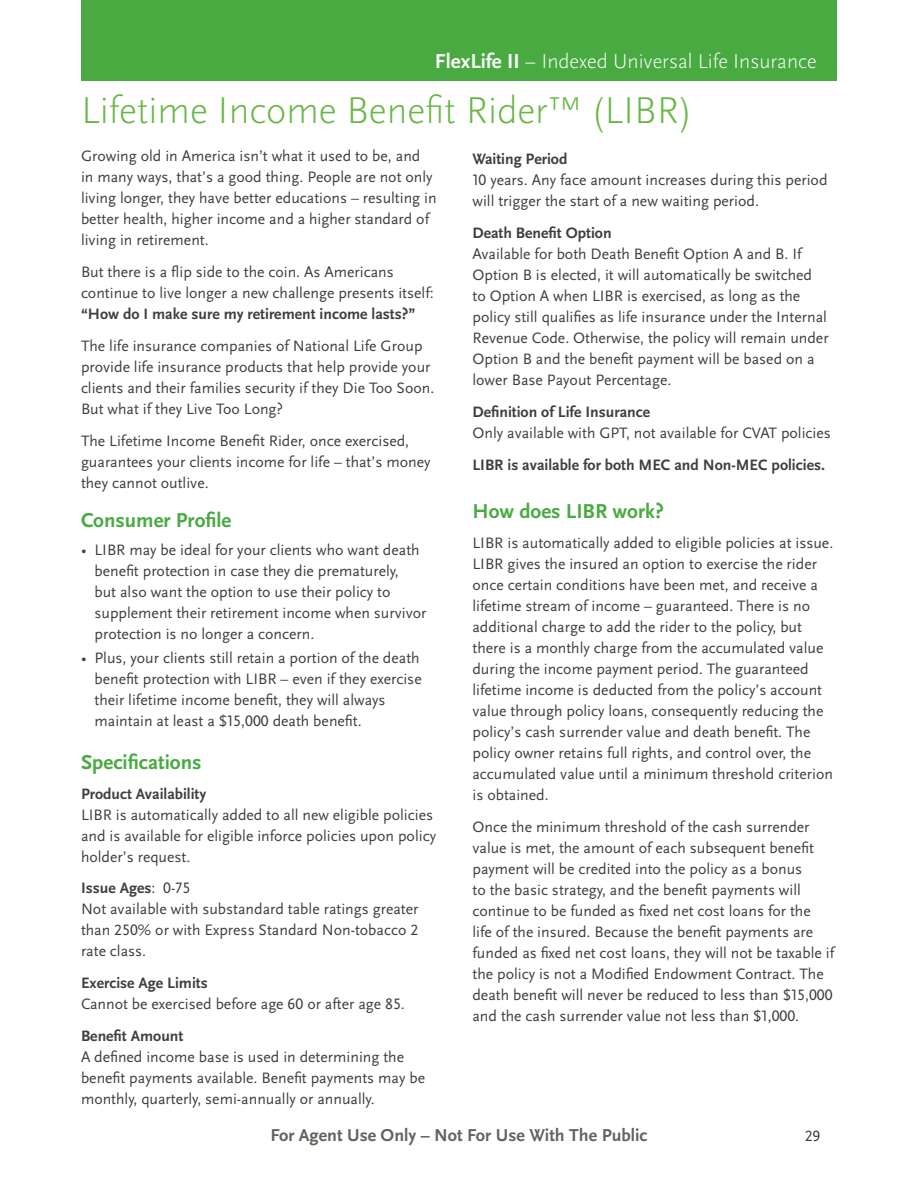
<style>
.page{position:relative;width:918px;height:1188px;background:#fff}
.page>*{position:absolute;margin:0;border:0;box-sizing:border-box;transform-origin:0 0}
.t1{font:300 39px "Scala Sans OT";color:#68b745}
.t2{font:700 21px "Scala Sans OT";color:#49aa42}
.t3{font:300 21px "Scala Sans OT";color:#fff}
.t4{font:700 18px "Scala Sans OT";color:#62645c}
.Body{font:15.75px/21px "Scala Sans OT";color:#3f403c}
.Body-2{font:700 15.75px "Scala Sans OT";color:#3f403c}
.s1{font-weight:700}
</style>
<div class="page">
<div style="left:81px;top:0;width:756px;height:81px;background:#49aa42"></div>
<h2 class="t3" style="left:435px;top:48px;width:383px"><span class="s1">FlexLife II</span> – Indexed Universal Life Insurance</h2>
<h1 class="t1" style="left:81px;top:87px;width:613px">Lifetime Income Benefit Rider™ (LIBR)</h1>
<p class="Body" style="left:81px;top:146px;width:357px">Growing old in America isn’t what it used to be, and in many ways, that’s a good thing. People are not only living longer, they have better educations – resulting in better health, higher income and a higher standard of living in retirement.</p>
<p class="Body" style="left:81px;top:262px;width:354px">But there is a flip side to the coin. As Americans continue to live longer a new challenge presents itself: <span class="s1">“How do I make sure my retirement income lasts?”</span></p>
<p class="Body" style="left:81px;top:335px;width:353px">The life insurance companies of National Life Group provide life insurance products that help provide your clients and their families security if they Die Too Soon.<br>But what if they Live Too Long?</p>
<p class="Body" style="left:81px;top:430px;width:351px">The Lifetime Income Benefit Rider, once exercised, guarantees your clients income for life – that’s money they cannot outlive.</p>
<h2 class="t2" style="left:81px;top:508px;width:152px">Consumer Profile</h2>
<p class="Body" style="left:94px;top:539px;width:333px;text-indent:-14px">• LIBR may be ideal for your clients who want death benefit protection in case they die prematurely,<br>but also want the option to use their policy to supplement their retirement income when survivor protection is no longer a concern.</p>
<p class="Body" style="left:94px;top:647px;width:329px;text-indent:-14px">• Plus, your clients still retain a portion of the death benefit protection with LIBR – even if they exercise their lifetime income benefit, they will always maintain at least a $15,000 death benefit.</p>
<h2 class="t2" style="left:81px;top:750px;width:122px">Specifications</h2>
<p class="Body" style="left:81px;top:783px;width:357px"><span class="s1">Product Availability<br></span>LIBR is automatically added to all new eligible policies and is available for eligible inforce policies upon policy holder’s request.</p>
<p class="Body" style="left:81px;top:878px;width:339px"><span class="s1">Issue Ages</span>: 0-75<br>Not available with substandard table ratings greater than 250% or with Express Standard Non-tobacco 2 rate class.</p>
<p class="Body" style="left:81px;top:973px;width:323px"><span class="s1">Exercise Age Limits<br></span>Cannot be exercised before age 60 or after age 85.</p>
<p class="Body" style="left:81px;top:1025px;width:346px"><span class="s1">Benefit Amount<br></span>A defined income base is used in determining the benefit payments available. Benefit payments may be monthly, quarterly, semi-annually or annually.</p>
<p class="Body" style="left:472px;top:149px;width:357px"><span class="s1">Waiting Period<br></span>10 years. Any face amount increases during this period will trigger the start of a new waiting period.</p>
<p class="Body" style="left:472px;top:223px;width:358px"><span class="s1">Death Benefit Option<br></span>Available for both Death Benefit Option A and B. If Option B is elected, it will automatically be switched to Option A when LIBR is exercised, as long as the policy still qualifies as life insurance under the Internal Revenue Code. Otherwise, the policy will remain under Option B and the benefit payment will be based on a lower Base Payout Percentage.</p>
<p class="Body" style="left:472px;top:401px;width:360px"><span class="s1">Definition of Life Insurance<br></span>Only available with GPT, not available for CVAT policies</p>
<p class="Body-2" style="left:472px;top:455px;width:354px">LIBR is available for both MEC and Non-MEC policies.</p>
<h2 class="t2" style="left:472px;top:499px;width:193px">How does LIBR work?</h2>
<p class="Body" style="left:472px;top:532px;width:362px">LIBR is automatically added to eligible policies at issue.<br>LIBR gives the insured an option to exercise the rider once certain conditions have been met, and receive a lifetime stream of income – guaranteed. There is no additional charge to add the rider to the policy, but there is a monthly charge from the accumulated value during the income payment period. The guaranteed lifetime income is deducted from the policy’s account value through policy loans, consequently reducing the policy’s cash surrender value and death benefit. The policy owner retains full rights, and control over, the accumulated value until a minimum threshold criterion is obtained.</p>
<p class="Body" style="left:472px;top:816px;width:363px">Once the minimum threshold of the cash surrender value is met, the amount of each subsequent benefit payment will be credited into the policy as a bonus<br>to the basic strategy, and the benefit payments will continue to be funded as fixed net cost loans for the<br>life of the insured. Because the benefit payments are funded as fixed net cost loans, they will not be taxable if the policy is not a Modified Endowment Contract. The death benefit will never be reduced to less than $15,000 and the cash surrender value not less than $1,000.</p>
<p class="t4" style="left:270px;top:1124px;width:379px">For Agent Use Only – Not For Use With The Public</p>
<p class="Body" style="left:805px;top:1125px;width:17px">29</p>
</div>
